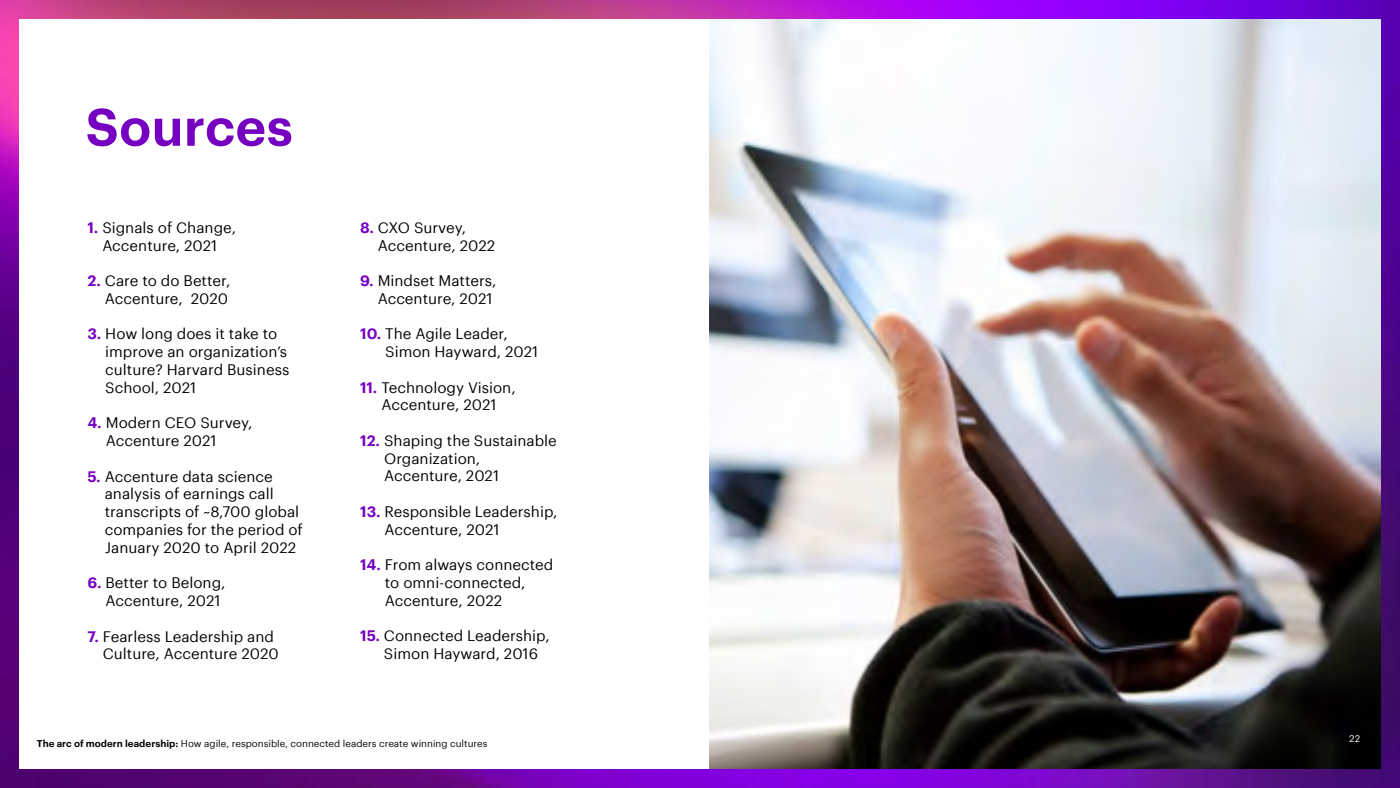
<style>
.page{position:relative;width:1400px;height:788px;background:#fff}
.page>*{position:absolute;margin:0;border:0;box-sizing:border-box;transform-origin:0 0}
.t1{font:600 51.62px "Graphik";color:#7500c0}
.t2{font:14.88px/17.8px "Graphik";color:#000}
.t3{font:9.62px "Graphik";color:#000}
.t4{font:9.62px "Graphik";color:#fff}
.s1{font-weight:600;color:#7500c0}
.s2{font-weight:600}
</style>
<div class="page">
<img style="left:0;top:0;width:1400px;height:788px">
<img style="left:709px;top:19px;width:672px;height:749px">
<div style="left:19px;top:19px;width:690px;height:749px;background:#fff"></div>
<h1 class="t1" style="left:85px;top:87px;width:209px">Sources</h1>
<p class="t2" style="left:88px;top:217px;width:150px;text-align:center"><span class="s1">1.</span> Signals of Change,<br>Accenture, 2021</p>
<p class="t2" style="left:88px;top:270px;width:144px;text-align:right"><span class="s1">2.</span> Care to do Better,<br>Accenture, 2020</p>
<p class="t2" style="left:105px;top:324px;width:186px;text-indent:-18px"><span class="s1">3.</span> How long does it take to improve an organization’s culture? Harvard Business<br>School, 2021</p>
<p class="t2" style="left:106px;top:412px;width:148px;text-indent:-18px"><span class="s1">4.</span> Modern CEO Survey,<br>Accenture 2021</p>
<p class="t2" style="left:105px;top:466px;width:200px;text-indent:-17px"><span class="s1">5.</span> Accenture data science analysis of earnings call transcripts of ~8,700 global companies for the period of<br>January 2020 to April 2022</p>
<p class="t2" style="left:106px;top:572px;width:122px;text-indent:-18px"><span class="s1">6.</span> Better to Belong,<br>Accenture, 2021</p>
<p class="t2" style="left:103px;top:626px;width:177px;text-indent:-15px"><span class="s1">7.</span> Fearless Leadership and<br>Culture, Accenture 2020</p>
<p class="t2" style="left:378px;top:217px;width:119px;text-indent:-18px"><span class="s1">8.</span> CXO Survey,<br>Accenture, 2022</p>
<p class="t2" style="left:360px;top:270px;width:138px;text-align:right"><span class="s1">9.</span> Mindset Matters,<br>Accenture, 2021</p>
<p class="t2" style="left:385px;top:324px;width:155px;text-indent:-25px"><span class="s1">10.</span> The Agile Leader,<br>Simon Hayward, 2021</p>
<p class="t2" style="left:360px;top:377px;width:157px;text-align:center"><span class="s1">11.</span> Technology Vision,<br>Accenture, 2021</p>
<p class="t2" style="left:384px;top:430px;width:174px;text-indent:-24px"><span class="s1">12.</span> Shaping the Sustainable<br>Organization,<br>Accenture, 2021</p>
<p class="t2" style="left:385px;top:501px;width:175px;text-indent:-24px"><span class="s1">13.</span> Responsible Leadership,<br>Accenture, 2021</p>
<p class="t2" style="left:385px;top:554px;width:170px;text-indent:-25px"><span class="s1">14.</span> From always connected to omni-connected,<br>Accenture, 2022</p>
<p class="t2" style="left:384px;top:625px;width:167px;text-indent:-24px"><span class="s1">15.</span> Connected Leadership,<br>Simon Hayward, 2016</p>
<p class="t3" style="left:37px;top:736px;width:452px"><span class="s2">The arc of modern leadership:</span> How agile, responsible, connected leaders create winning cultures</p>
<p class="t4" style="left:1349px;top:731px;width:12px">22</p>
</div>
